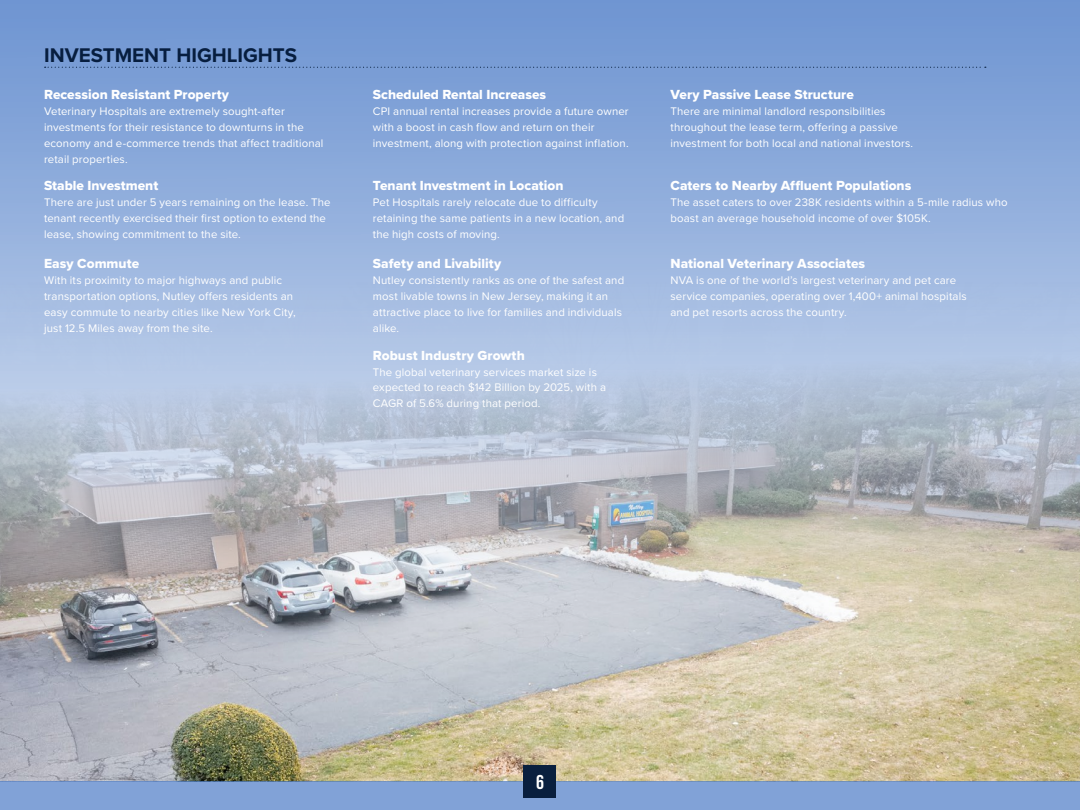
<style>
.page{position:relative;width:1080px;height:810px;background:#fff}
.page>*{position:absolute;margin:0;border:0;box-sizing:border-box;transform-origin:0 0}
.t1{font:700 20.5px "Proxima Nova";color:#071e3f}
.t2{font:700 20px "Bebas Neue";color:#fff}
.t3{font:13.62px "Proxima Nova Extrabld";color:#fff}
.t4{font:11.38px/16px "Proxima Nova";letter-spacing:.01em;color:#fff}
</style>
<div class="page">
<svg style="left:0;top:0;width:1080px;height:282px;background:#86a6d9"></svg>
<img style="left:0;top:282px;width:1080px;height:499px">
<svg style="left:45px;top:67px;width:941px;height:1px"></svg>
<div style="left:0;top:781px;width:1080px;height:29px;background:#81a2d7"></div>
<div style="left:524px;top:765px;width:32px;height:32px;background:#091f3e"></div>
<h1 class="t1" style="left:44px;top:40px;width:254px">INVESTMENT HIGHLIGHTS</h1>
<p class="t3" style="left:44px;top:85px;width:187px">Recession Resistant Property</p>
<p class="t4" style="left:44px;top:103px;width:281px">Veterinary Hospitals are extremely sought-after investments for their resistance to downturns in the economy and e-commerce trends that affect traditional retail properties.</p>
<p class="t3" style="left:44px;top:175px;width:116px">Stable Investment</p>
<p class="t4" style="left:44px;top:193px;width:288px">There are just under 5 years remaining on the lease. The tenant recently exercised their first option to extend the lease, showing commitment to the site.</p>
<p class="t3" style="left:44px;top:253px;width:97px">Easy Commute</p>
<p class="t4" style="left:44px;top:271px;width:253px">With its proximity to major highways and public transportation options, Nutley offers residents an easy commute to nearby cities like New York City, just 12.5 Miles away from the site.</p>
<p class="t3" style="left:373px;top:85px;width:175px">Scheduled Rental Increases</p>
<p class="t4" style="left:373px;top:103px;width:257px">CPI annual rental increases provide a future owner with a boost in cash flow and return on their investment, along with protection against inflation.</p>
<p class="t3" style="left:373px;top:175px;width:192px">Tenant Investment in Location</p>
<p class="t4" style="left:373px;top:193px;width:253px">Pet Hospitals rarely relocate due to difficulty retaining the same patients in a new location, and the high costs of moving.</p>
<p class="t3" style="left:373px;top:253px;width:130px">Safety and Livability</p>
<p class="t4" style="left:373px;top:271px;width:253px">Nutley consistently ranks as one of the safest and most livable towns in New Jersey, making it an attractive place to live for families and individuals alike.</p>
<p class="t3" style="left:373px;top:345px;width:153px">Robust Industry Growth</p>
<p class="t4" style="left:373px;top:363px;width:235px">The global veterinary services market size is expected to reach $142 Billion by 2025, with a<br>CAGR of 5.6% during that period.</p>
<p class="t3" style="left:671px;top:85px;width:185px">Very Passive Lease Structure</p>
<p class="t4" style="left:671px;top:103px;width:244px">There are minimal landlord responsibilities throughout the lease term, offering a passive investment for both local and national investors.</p>
<p class="t3" style="left:671px;top:175px;width:242px">Caters to Nearby Affluent Populations</p>
<p class="t4" style="left:671px;top:193px;width:339px">The asset caters to over 238K residents within a 5-mile radius who boast an average household income of over $105K.</p>
<p class="t3" style="left:671px;top:253px;width:196px">National Veterinary Associates</p>
<p class="t4" style="left:671px;top:271px;width:298px">NVA is one of the world’s largest veterinary and pet care service companies, operating over 1,400+ animal hospitals and pet resorts across the country.</p>
<h2 class="t2" style="left:536px;top:771px;width:9px">6</h2>
</div>
